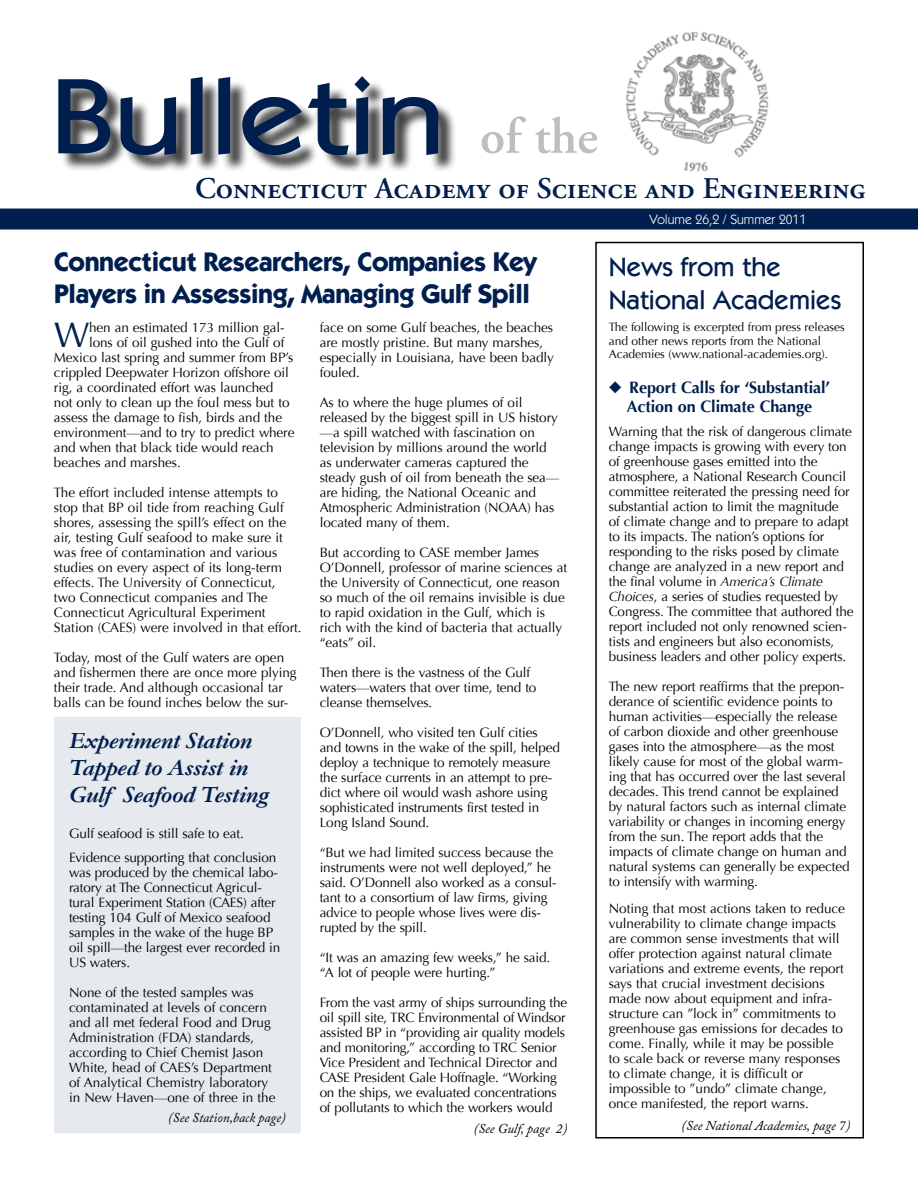
<style>
.page{position:relative;width:918px;height:1188px;background:#fff}
.page>*{position:absolute;margin:0;border:0;box-sizing:border-box;transform-origin:0 0}
.t1{font:500 108px "Itc Kabel";color:#001f4e;scale:1.15 1}
.t2{font:600 51px "Adobe Garamond Pro";color:#bcbec0}
.t3{font:35.4px "Optima";color:#001f4e}
.t4{font:600 30px "Adobe Garamond Pro";color:#001f4e}
.t5{font:700 27px/32.4px "Itc Kabel";letter-spacing:-.015em;color:#001f4e}
.t6{font:500 27px/32.4px "Itc Kabel";letter-spacing:-.005em;color:#001f4e}
.t7{font:italic 700 24px/27px "Garamond";letter-spacing:-.01em;color:#001f4e}
.t8{font:700 16.5px/19.5px "Optima";letter-spacing:-.005em;color:#001f4e;text-align:center}
.t9{font:13.5px/15px "Optima";letter-spacing:-.01em;color:#000}
.t10{font:italic 13.5px "Adobe Caslon Pro";color:#000}
.t11{font:13.5px "Itc Kabel";color:#fff}
.t12{font:12px/13.5px "Optima";letter-spacing:-.005em;color:#000}
.s1{font-style:italic}
</style>
<div class="page">
<div style="left:595px;top:242px;width:269px;height:896px;border:2px solid #000"></div>
<img style="left:626px;top:32px;width:143px;height:140px">
<div style="left:0;top:209px;width:918px;height:21px;background:#001f4e"></div>
<div style="left:60px;top:78px;width:397px;height:94px;background:#000;opacity:.75"></div>
<div style="left:55px;top:718px;width:245px;height:414px;background:#e6e9ed"></div>
<div style="left:54px;top:717px;width:247px;height:416px;border:2px solid #e6e9ed"></div>
<div style="left:622px;top:1118px;width:230px;height:18px;background:#fff"></div>
<h1 class="t1" style="left:52px;top:53px;width:344px">Bulletin</h1>
<h2 class="t2" style="left:480px;top:107px;width:120px">of the</h2>
<h3 class="t4" style="left:195px;top:171px;width:672px">Connecticut Academy of Science and Engineering</h3>
<h3 class="t5" style="left:54px;top:245px;width:485px">Connecticut Researchers, Companies Key<br>Players in Assessing, Managing Gulf Spill</h3>
<h3 class="t3" style="left:54px;top:314px;width:37px">W</h3>
<p class="t9" style="left:89px;top:320px;width:197px">hen an estimated 173 million gal-</p>
<p class="t9" style="left:89px;top:335px;width:197px">lons of oil gushed into the Gulf of</p>
<p class="t9" style="left:54px;top:350px;width:241px">Mexico last spring and summer from BP’s</p>
<p class="t9" style="left:54px;top:365px;width:237px">crippled Deepwater Horizon offshore oil</p>
<p class="t9" style="left:54px;top:380px;width:221px">rig, a coordinated effort was launched</p>
<p class="t9" style="left:54px;top:395px;width:237px">not only to clean up the foul mess but to</p>
<p class="t9" style="left:54px;top:410px;width:230px">assess the damage to fish, birds and the</p>
<p class="t9" style="left:54px;top:425px;width:242px">environment—and to try to predict where</p>
<p class="t9" style="left:54px;top:440px;width:221px">and when that black tide would reach</p>
<p class="t9" style="left:54px;top:455px;width:128px">beaches and marshes.</p>
<p class="t9" style="left:54px;top:485px;width:249px">The effort included intense attempts to stop that BP oil tide from reaching Gulf shores, assessing the spill’s effect on the air, testing Gulf seafood to make sure it was free of contamination and various studies on every aspect of its long-term effects. The University of Connecticut,<br>two Connecticut companies and The Connecticut Agricultural Experiment Station (CAES) were involved in that effort.</p>
<p class="t9" style="left:54px;top:650px;width:244px">Today, most of the Gulf waters are open and fishermen there are once more plying their trade. And although occasional tar balls can be found inches below the sur-</p>
<h3 class="t7" style="left:69px;top:726px;width:201px">Experiment Station<br>Tapped to Assist in<br>Gulf Seafood Testing</h3>
<p class="t9" style="left:69px;top:821px;width:209px;line-height:24px">Gulf seafood is still safe to eat.<br>Evidence supporting that conclusion</p>
<p class="t9" style="left:69px;top:865px;width:213px">was produced by the chemical labo&shy;ratory at The Connecticut Agricul&shy;tural Experiment Station (CAES) after testing 104 Gulf of Mexico seafood samples in the wake of the huge BP oil spill—the largest ever recorded in<br>US waters.</p>
<p class="t9" style="left:69px;top:985px;width:208px">None of the tested samples was contaminated at levels of concern and all met federal Food and Drug<br>Administration (FDA) standards, according to Chief Chemist Jason<br>White, head of CAES’s Department of Analytical Chemistry laboratory in New Haven—one of three in the</p>
<p class="t10" style="left:168px;top:1109px;width:119px">(See Station,back page)</p>
<p class="t9" style="left:320px;top:320px;width:236px">face on some Gulf beaches, the beaches are mostly pristine. But many marshes, especially in Louisiana, have been badly fouled.</p>
<p class="t9" style="left:320px;top:395px;width:241px">As to where the huge plumes of oil released by the biggest spill in US history —a spill watched with fascination on television by millions around the world as underwater cameras captured the steady gush of oil from beneath the sea— are hiding, the National Oceanic and Atmospheric Administration (NOAA) has located many of them.</p>
<p class="t9" style="left:320px;top:545px;width:249px">But according to CASE member James O’Donnell, professor of marine sciences at the University of Connecticut, one reason so much of the oil remains invisible is due to rapid oxidation in the Gulf, which is rich with the kind of bacteria that actually “eats” oil.</p>
<p class="t9" style="left:320px;top:665px;width:218px">Then there is the vastness of the Gulf waters—waters that over time, tend to cleanse themselves.</p>
<p class="t9" style="left:320px;top:725px;width:242px">O’Donnell, who visited ten Gulf cities and towns in the wake of the spill, helped deploy a technique to remotely measure the surface currents in an attempt to pre&shy;dict where oil would wash ashore using sophisticated instruments first tested in Long Island Sound.</p>
<p class="t9" style="left:320px;top:845px;width:238px">“But we had limited success because the instruments were not well deployed,” he said. O’Donnell also worked as a consul&shy;tant to a consortium of law firms, giving advice to people whose lives were dis&shy;rupted by the spill.</p>
<p class="t9" style="left:320px;top:950px;width:232px">“It was an amazing few weeks,” he said. “A lot of people were hurting.”</p>
<p class="t9" style="left:320px;top:995px;width:249px">From the vast army of ships surrounding the oil spill site, TRC Environmental of Windsor assisted BP in “providing air quality models and monitoring,” according to TRC Senior Vice President and Technical Director and CASE President Gale Hoffnagle. “Working on the ships, we evaluated concentrations of pollutants to which the workers would</p>
<p class="t10" style="left:474px;top:1120px;width:95px">(See Gulf, page 2)</p>
<p class="t11" style="left:650px;top:212px;width:158px">Volume 26,2 / Summer 2011</p>
<h3 class="t6" style="left:609px;top:250px;width:234px">News from the<br>National Academies</h3>
<p class="t12" style="left:609px;top:320px;width:238px">The following is excerpted from press releases and other news reports from the National<br>Academies (www.national-academies.org).</p>
<p class="t8" style="left:609px;top:378px;width:223px">◆ Report Calls for ‘Substantial’<br>Action on Climate Change</p>
<p class="t9" style="left:609px;top:425px;width:246px">Warning that the risk of dangerous climate change impacts is growing with every ton of greenhouse gases emitted into the atmosphere, a National Research Council committee reiterated the pressing need for substantial action to limit the magnitude<br>of climate change and to prepare to adapt to its impacts. The nation’s options for responding to the risks posed by climate change are analyzed in a new report and the final volume in <span class="s1">America’s Climate Choices</span>, a series of studies requested by Congress. The committee that authored the report included not only renowned scien&shy;tists and engineers but also economists, business leaders and other policy experts.</p>
<p class="t9" style="left:609px;top:680px;width:242px">The new report reaffirms that the prepon&shy;derance of scientific evidence points to human activities—especially the release of carbon dioxide and other greenhouse gases into the atmosphere—as the most likely cause for most of the global warm&shy;ing that has occurred over the last several decades. This trend cannot be explained by natural factors such as internal climate variability or changes in incoming energy from the sun. The report adds that the impacts of climate change on human and natural systems can generally be expected to intensify with warming.</p>
<p class="t9" style="left:609px;top:902px;width:238px">Noting that most actions taken to reduce vulnerability to climate change impacts are common sense investments that will offer protection against natural climate variations and extreme events, the report says that crucial investment decisions made now about equipment and infra&shy;structure can ”lock in” commitments to greenhouse gas emissions for decades to come. Finally, while it may be possible to scale back or reverse many responses to climate change, it is difficult or impossible to ”undo” climate change, once manifested, the report warns.</p>
<p class="t10" style="left:682px;top:1117px;width:170px">(See National Academies, page 7)</p>
</div>
